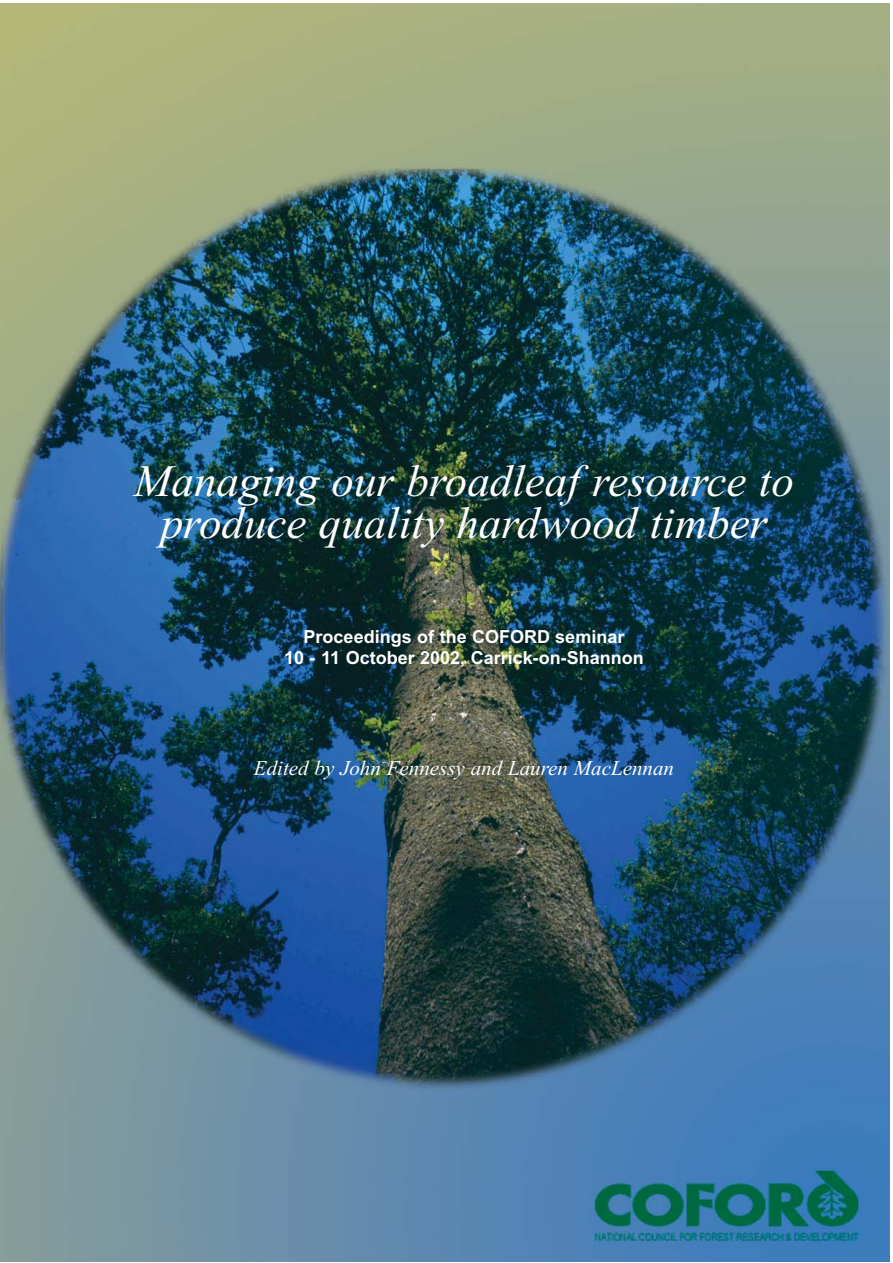
<style>
.page{position:relative;width:893px;height:1263px;background:#fff}
.page>*{position:absolute;margin:0;border:0;box-sizing:border-box;transform-origin:0 0}
.t1{font:italic 45px/42px "Times New Roman";color:#fff;text-align:center}
.t2{font:italic 21px "Times New Roman";color:#fff}
.t3{font:700 18px/21px "Arial";color:#fff;text-align:center}
</style>
<div class="page">
<img style="left:0;top:4px;width:889px;height:1258px">
<h1 class="t1" style="left:134px;top:464px;width:661px">Managing our broadleaf resource to produce quality hardwood timber</h1>
<p class="t3" style="left:284px;top:628px;width:361px">Proceedings of the COFORD seminar<br>10 - 11 October 2002, Carrick-on-Shannon</p>
<p class="t2" style="left:254px;top:761px;width:421px">Edited by John Fennessy and Lauren MacLennan</p>
</div>
